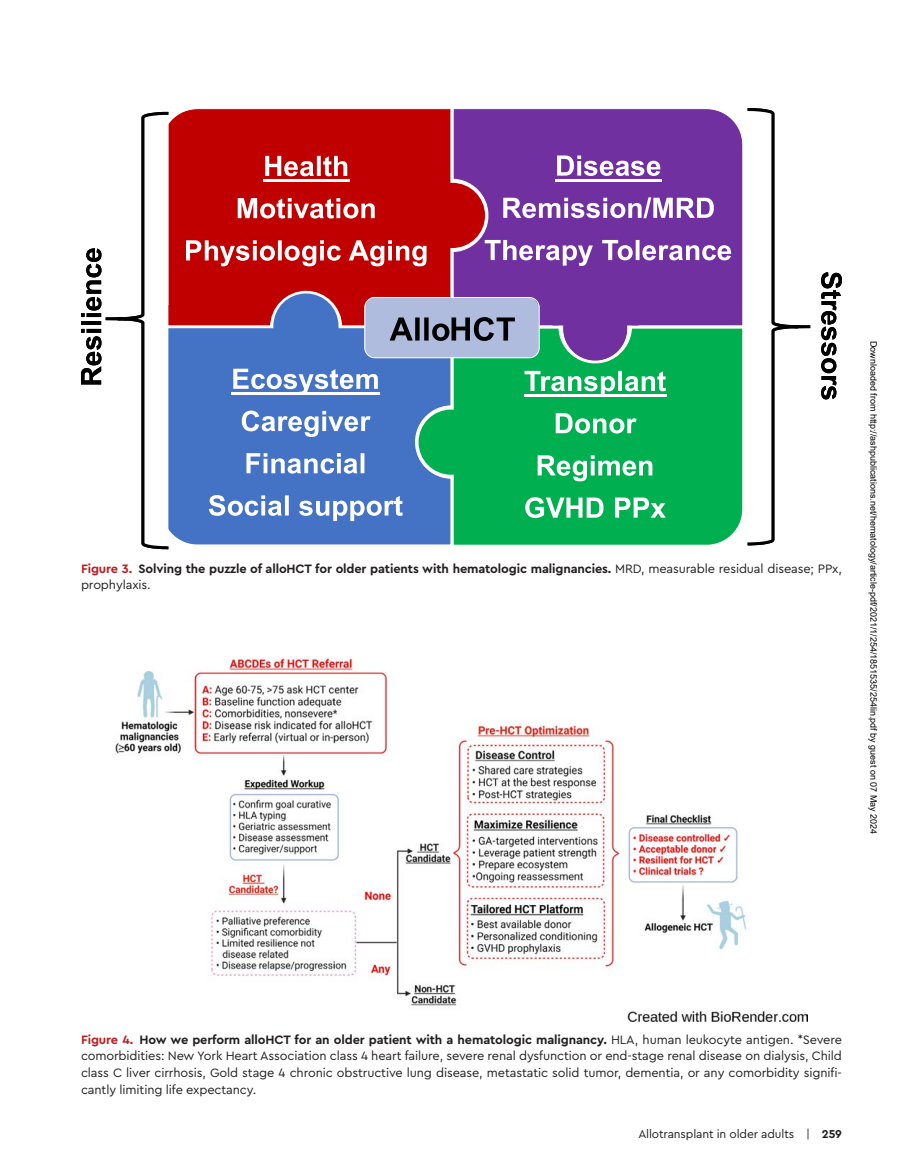
<style>
.page{position:relative;width:905px;height:1175px;background:#fff}
.page>*{position:absolute;margin:0;border:0;box-sizing:border-box;transform-origin:0 0}
.t1{font:12.75px/16.5px "Cera Pro";letter-spacing:-.01em;color:#231f20;text-align:justify}
.t2{font:700 12.75px/16.5px "Cera Pro";letter-spacing:-.01em;color:#231f20}
.t3{font:12px "Cera Pro";letter-spacing:-.01em;color:#231f20}
.t4{font:9px "Arial";color:#000}
.s1{color:#b62024}
.s2{font-weight:400}
.s3{font-weight:700;color:#b62024}
.s4{font-weight:700}
</style>
<div class="page">
<svg style="left:81px;top:108px;width:729px;height:441px"></svg>
<svg style="left:821px;top:272px;width:21px;height:127px"></svg>
<img style="left:116px;top:659px;width:691px;height:362px">
<p class="t2" style="left:81px;top:560px;width:762px"><span class="s1">Figure 3.</span> Solving the puzzle of alloHCT for older patients with hematologic malignancies. <span class="s2">MRD, measurable residual disease; PPx, prophylaxis.</span></p>
<p class="t4" style="left:877px;top:340px;width:495px;rotate:90deg">Downloaded from http://ashpublications.net/hematology/article-pdf/2021/1/254/1851535/254lin.pdf by guest on 07 May 2024</p>
<p class="t1" style="left:81px;top:1030px;width:762px"><span class="s3">Figure 4.</span> <span class="s4">How we perform alloHCT for an older patient with a hematologic malignancy.</span> HLA, human leukocyte antigen. *Severe comorbidities: New York Heart Association class 4 heart failure, severe renal dysfunction or end-stage renal disease on dialysis, Child class C liver cirrhosis, Gold stage 4 chronic obstructive lung disease, metastatic solid tumor, dementia, or any comorbidity signifi&shy;cantly limiting life expectancy.</p>
<p class="t3" style="left:638px;top:1126px;width:205px">Allotransplant in older adults | <span class="s4">259</span></p>
</div>
